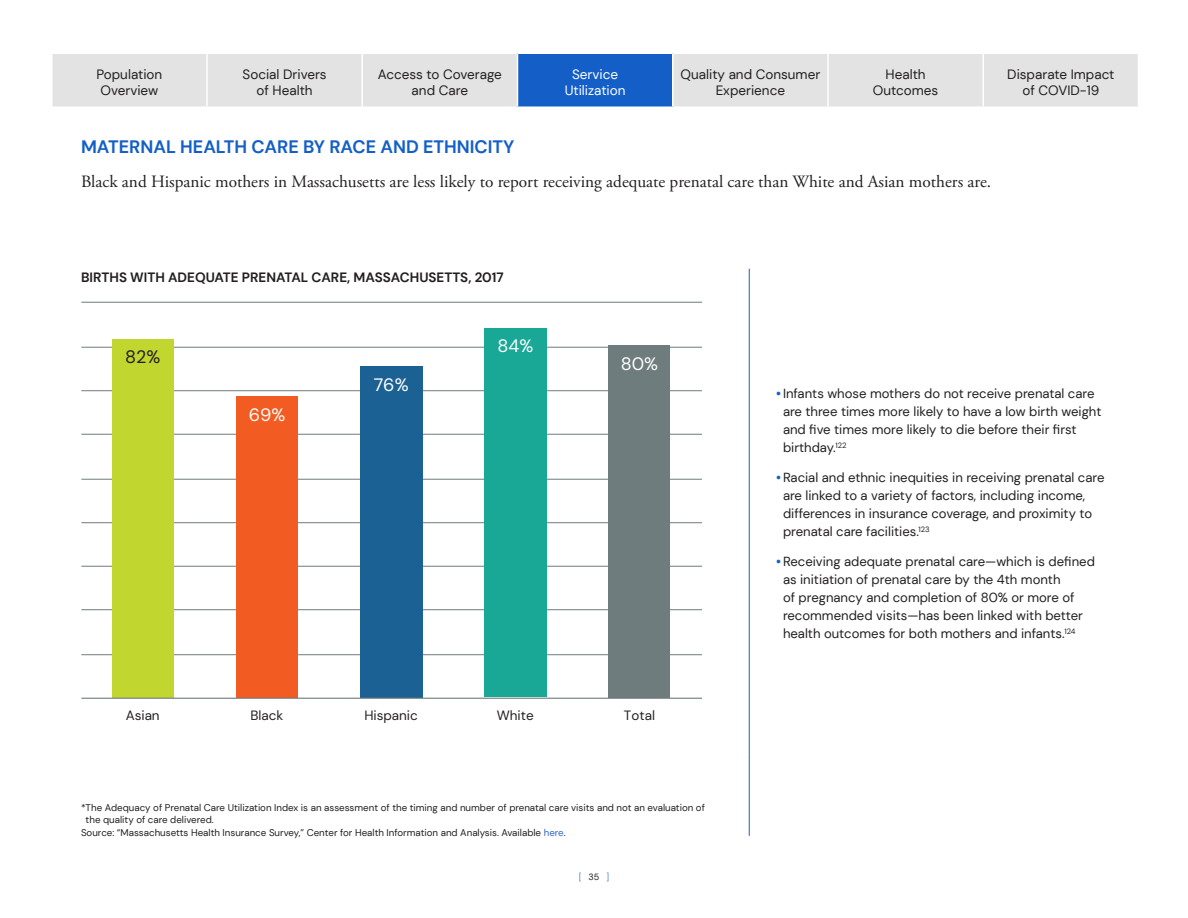
<style>
.page{position:relative;width:1188px;height:918px;background:#fff}
.page>*{position:absolute;margin:0;border:0;box-sizing:border-box;transform-origin:0 0}
.head_2_NEW-PAGE{font:700 18px "DM Sans";color:#145fc7}
.t1{font:18px "DM Sans";color:#fff}
.t2{font:18px "DM Sans";color:#231f20}
.body_text_before_chart-table{font:17.25px "Adobe Garamond Pro";color:#231f20}
.t3{font:13.5px/16.2px "DM Sans";color:#231f20;text-align:center}
.figure_head{font:700 13.5px "DM Sans";color:#231f20}
.t4{font:13.5px/16.2px "DM Sans";color:#fff;text-align:center}
.t5{font:13.2px/18px "DM Sans";color:#231f20}
.figure_note{font:9.75px/11.7px "DM Sans";color:#231f20}
.t6{font:9px "DM Sans";color:#4d84c4}
.s1{color:#36c}
.s2{color:#231f20}
.s3{font-weight:700;color:#145fc7}
</style>
<div class="page">
<div style="left:52px;top:54px;width:1086px;height:52px;background:#e3e3e4"></div>
<div style="left:518px;top:53px;width:155px;height:54px;background:#145fc7"></div>
<hr style="left:206px;top:54px;width:2px;height:52px;background:#fff">
<hr style="left:362px;top:54px;width:1px;height:52px;background:#fff">
<hr style="left:518px;top:52px;width:155px;height:2px;background:#fff">
<hr style="left:517px;top:54px;width:1px;height:52px;background:#fff">
<hr style="left:672px;top:54px;width:2px;height:52px;background:#fff">
<hr style="left:827px;top:54px;width:2px;height:52px;background:#fff">
<hr style="left:982px;top:54px;width:2px;height:52px;background:#fff">
<hr style="left:518px;top:106px;width:155px;height:2px;background:#fff">
<hr style="left:749px;top:269px;width:1px;height:486px;background:#145fc7">
<hr style="left:749px;top:755px;width:1px;height:81px;background:#145fc7">
<hr style="left:81px;top:654px;width:621px;height:1px;background:#6f7c7d">
<hr style="left:81px;top:609px;width:621px;height:1px;background:#6f7c7d">
<hr style="left:81px;top:566px;width:621px;height:1px;background:#6f7c7d">
<hr style="left:81px;top:522px;width:621px;height:1px;background:#6f7c7d">
<hr style="left:81px;top:479px;width:621px;height:1px;background:#6f7c7d">
<hr style="left:81px;top:434px;width:621px;height:1px;background:#6f7c7d">
<hr style="left:81px;top:390px;width:621px;height:1px;background:#6f7c7d">
<hr style="left:81px;top:347px;width:621px;height:1px;background:#6f7c7d">
<hr style="left:81px;top:302px;width:621px;height:1px;background:#6f7c7d">
<div style="left:112px;top:339px;width:62px;height:358px;background:#c1d72f"></div>
<div style="left:237px;top:396px;width:61px;height:301px;background:#f25b21"></div>
<div style="left:360px;top:366px;width:63px;height:331px;background:#1b6194"></div>
<div style="left:484px;top:328px;width:63px;height:369px;background:#19a796"></div>
<div style="left:609px;top:345px;width:61px;height:352px;background:#6f7c7d"></div>
<hr style="left:81px;top:698px;width:621px;height:1px;background:#6f7c7d">
<p class="t3" style="left:96px;top:66px;width:67px">Population<br>Overview</p>
<p class="t3" style="left:243px;top:66px;width:86px">Social Drivers of Health</p>
<p class="t3" style="left:378px;top:66px;width:126px">Access to Coverage and Care</p>
<p class="t4" style="left:565px;top:66px;width:62px">Service<br>Utilization</p>
<p class="t3" style="left:680px;top:66px;width:141px">Quality and Consumer<br>Experience</p>
<p class="t3" style="left:873px;top:66px;width:67px">Health<br>Outcomes</p>
<p class="t3" style="left:1007px;top:66px;width:109px">Disparate Impact of COVID-19</p>
<p class="head_2_NEW-PAGE" style="left:81px;top:135px;width:435px">MATERNAL HEALTH CARE BY RACE AND ETHNICITY</p>
<p class="body_text_before_chart-table" style="left:81px;top:171px;width:912px">Black and Hispanic mothers in Massachusetts are less likely to report receiving adequate prenatal care than White and Asian mothers are.</p>
<p class="figure_head" style="left:81px;top:269px;width:424px">BIRTHS WITH ADEQUATE PRENATAL CARE, MASSACHUSETTS, 2017</p>
<p class="t2" style="left:125px;top:346px;width:37px">82%</p>
<p class="t1" style="left:249px;top:404px;width:38px">69%</p>
<p class="t1" style="left:374px;top:374px;width:36px">76%</p>
<p class="t1" style="left:497px;top:335px;width:37px">84%</p>
<p class="t1" style="left:621px;top:353px;width:39px">80%</p>
<p class="t3" style="left:126px;top:707px;width:35px">Asian</p>
<p class="t3" style="left:250px;top:707px;width:34px">Black</p>
<p class="t3" style="left:364px;top:707px;width:55px">Hispanic</p>
<p class="t3" style="left:497px;top:707px;width:38px">White</p>
<p class="t3" style="left:624px;top:707px;width:33px">Total</p>
<p class="figure_note" style="left:86px;top:802px;width:621px;text-indent:-5px">*The Adequacy of Prenatal Care Utilization Index is an assessment of the timing and number of prenatal care visits and not an evaluation of the quality of care delivered.</p>
<p class="figure_note" style="left:81px;top:827px;width:486px">Source: “Massachusetts Health Insurance Survey,” Center for Health Information and Analysis. Available <span class="s1">here</span>.</p>
<p class="t6" style="left:579px;top:871px;width:32px">[ <span class="s2">35</span> ]</p>
<p class="t5" style="left:783px;top:385px;width:320px;text-indent:-7px"><span class="s3">•</span>Infants whose mothers do not receive prenatal care are three times more likely to have a low birth weight and five times more likely to die before their first birthday.<sup>122</sup></p>
<p class="t5" style="left:783px;top:469px;width:323px;text-indent:-7px"><span class="s3">•</span>Racial and ethnic inequities in receiving prenatal care are linked to a variety of factors, including income, differences in insurance coverage, and proximity to prenatal care facilities.<sup>123</sup></p>
<p class="t5" style="left:783px;top:553px;width:313px;text-indent:-7px"><span class="s3">•</span>Receiving adequate prenatal care—which is defined as initiation of prenatal care by the 4th month<br>of pregnancy and completion of 80% or more of recommended visits—has been linked with better health outcomes for both mothers and infants.<sup>124</sup></p>
</div>
